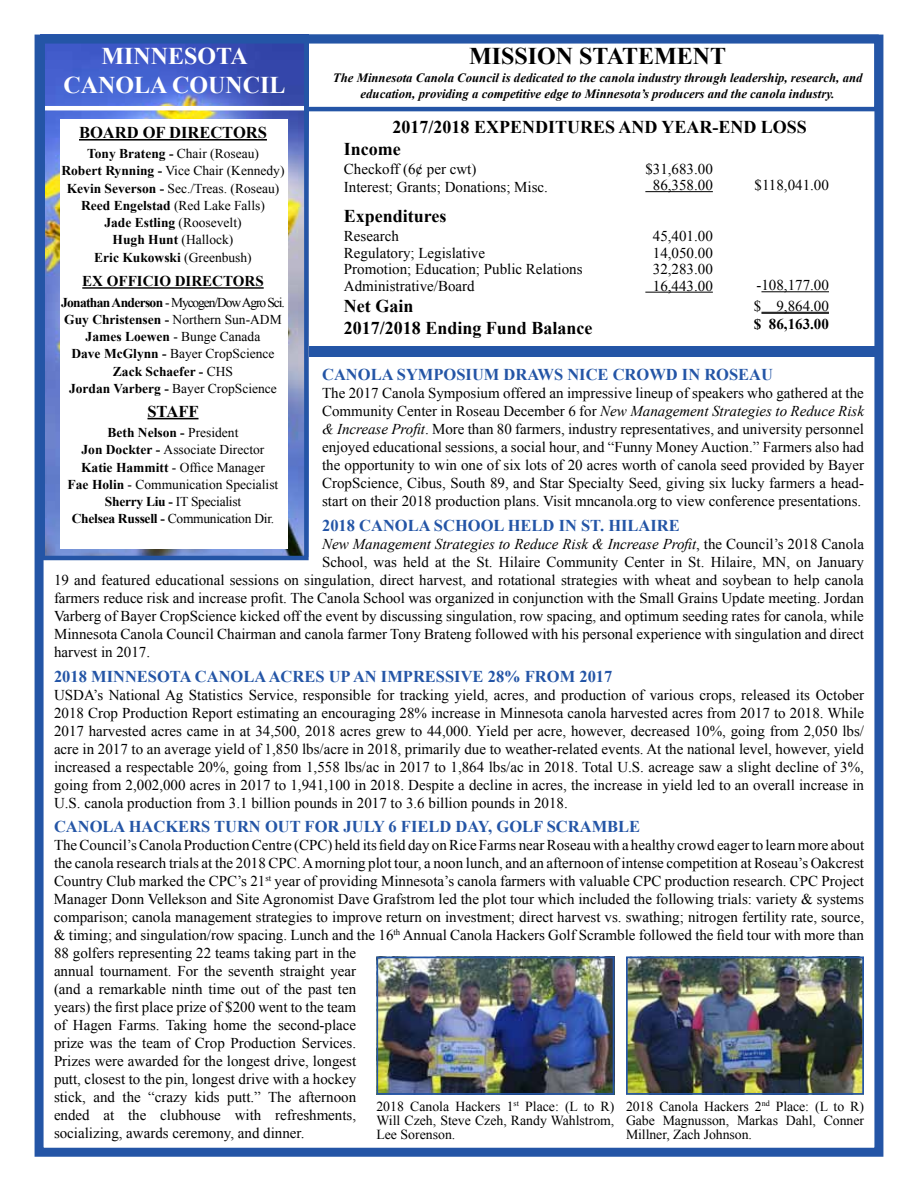
<style>
.page{position:relative;width:918px;height:1188px;background:#fff}
.page>*{position:absolute;margin:0;border:0;box-sizing:border-box;transform-origin:0 0}
.t1{font:700 24px/28.8px "Times New Roman";color:#fff;text-align:center}
.t2{font:700 24px "Times New Roman";color:#000}
.t3{font:700 18px/21.9px "Times New Roman";color:#000}
.t4{font:700 16.5px "Times New Roman";color:#2455a6}
.t5{font:700 16.5px "Times New Roman";color:#000}
.t6{font:15px/18px "Times New Roman";color:#000}
.t7{font:italic 15px "Times New Roman";color:#000}
.t8{font:700 15px "Times New Roman";color:#000}
.t9{font:13.8px/13.8px "Times New Roman";letter-spacing:-.005em;color:#000;text-align:justify}
.t10{font:13.5px/17.2px "Times New Roman";color:#000;text-align:center}
.t11{font:italic 700 12.75px/15.8px "Times New Roman";color:#000;text-align:center}
.s1{font-weight:700}
.s2{font-style:italic}
.s3{font-style:normal}
</style>
<div class="page">
<div style="left:306px;top:346px;width:572px;height:11px;background:#2455a6"></div>
<hr style="left:645px;top:191px;width:68px;height:1px;background:#000">
<hr style="left:645px;top:292px;width:68px;height:1px;background:#000">
<img style="left:45px;top:45px;width:259px;height:510px">
<hr style="left:41px;top:106px;width:268px;height:4px;background:#fff">
<div style="left:60px;top:119px;width:228px;height:429px;background:#fff"></div>
<div style="left:40px;top:34px;width:269px;height:526px;border:4px solid #2455a6"></div>
<hr style="left:79px;top:139px;width:188px;height:2px;background:#000">
<hr style="left:82px;top:287px;width:182px;height:2px;background:#000">
<hr style="left:147px;top:418px;width:52px;height:1px;background:#000">
<div style="left:35px;top:35px;width:848px;height:1122px;border:9px solid #2455a6"></div>
<div style="left:304px;top:34px;width:575px;height:77px;border:4px solid #2455a6"></div>
<img style="left:379px;top:960px;width:232px;height:132px">
<div style="left:376px;top:957px;width:238px;height:138px;border:2px solid #2455a6"></div>
<img style="left:629px;top:960px;width:232px;height:132px">
<div style="left:626px;top:957px;width:238px;height:138px;border:2px solid #2455a6"></div>
<hr style="left:761px;top:291px;width:68px;height:1px;background:#000">
<hr style="left:761px;top:312px;width:68px;height:1px;background:#000">
<hr style="left:761px;top:313px;width:68px;height:1px;background:#000">
<h1 class="t1" style="left:64px;top:41px;width:224px">MINNESOTA<br>CANOLA COUNCIL</h1>
<p class="t5" style="left:79px;top:121px;width:189px">BOARD OF DIRECTORS</p>
<p class="t10" style="left:61px;top:145px;width:225px"><span class="s1">Tony Brateng -</span> Chair (Roseau)<br><span class="s1">Robert Rynning -</span> Vice Chair (Kennedy)<br><span class="s1">Kevin Severson -</span> Sec./Treas. (Roseau)<br><span class="s1">Reed Engelstad</span> (Red Lake Falls)<br><span class="s1">Jade Estling</span> (Roosevelt)<br><span class="s1">Hugh Hunt</span> (Hallock)<br><span class="s1">Eric Kukowski</span> (Greenbush)</p>
<p class="t8" style="left:82px;top:271px;width:183px">EX OFFICIO DIRECTORS</p>
<p class="t10" style="left:61px;top:293px;width:225px"><span class="s1">Jonathan Anderson</span> - Mycogen/Dow Agro Sci.<br><span class="s1">Guy Christensen -</span> Northern Sun-ADM<br><span class="s1">James Loewen</span> - Bunge Canada<br><span class="s1">Dave McGlynn -</span> Bayer CropScience<br><span class="s1">Zack Schaefer -</span> CHS<br><span class="s1">Jordan Varberg -</span> Bayer CropScience</p>
<p class="t5" style="left:147px;top:400px;width:53px">STAFF</p>
<p class="t10" style="left:68px;top:424px;width:212px"><span class="s1">Beth Nelson -</span> President<br><span class="s1">Jon Dockter -</span> Associate Director<br><span class="s1">Katie Hammitt</span> - Office Manager<br><span class="s1">Fae Holin</span> - Communication Specialist<br><span class="s1">Sherry Liu -</span> IT Specialist<br><span class="s1">Chelsea Russell -</span> Communication Dir.</p>
<h1 class="t2" style="left:469px;top:40px;width:259px">MISSION STATEMENT</h1>
<p class="t11" style="left:333px;top:70px;width:531px">The Minnesota Canola Council is dedicated to the canola industry through leadership, research, and education, providing a competitive edge to Minnesota’s producers and the canola industry.</p>
<p class="t3" style="left:344px;top:116px;width:465px;text-indent:49px">2017/2018 EXPENDITURES AND YEAR-END LOSS<br>Income</p>
<p class="t6" style="left:344px;top:160px;width:206px">Checkoff (6¢ per cwt)<br>Interest; Grants; Donations; Misc.</p>
<p class="t3" style="left:344px;top:204px;width:104px">Expenditures</p>
<p class="t6" style="left:344px;top:228px;width:240px;line-height:16.5px">Research<br>Regulatory; Legislative<br>Promotion; Education; Public Relations<br>Administrative/Board</p>
<p class="t3" style="left:344px;top:294px;width:250px;line-height:22.5px">Net Gain<br>2017/2018 Ending Fund Balance</p>
<p class="t6" style="left:645px;top:160px;width:69px;line-height:16.5px;text-align:center">$31,683.00<br>86,358.00</p>
<p class="t6" style="left:653px;top:228px;width:61px;line-height:16.5px;text-align:justify">45,401.00<br>14,050.00<br>32,283.00<br>16,443.00</p>
<p class="t6" style="left:755px;top:175px;width:76px">$118,041.00</p>
<p class="t6" style="left:754px;top:274px;width:77px;line-height:21px">-108,177.00 $ 9,864.00</p>
<p class="t8" style="left:754px;top:314px;width:77px">$ 86,163.00</p>
<p class="t4" style="left:322px;top:363px;width:87px">CANOLA symposium</p>
<p class="t4" style="left:504px;top:363px;width:13px">draws</p>
<p class="t4" style="left:567px;top:363px;width:12px">nice</p>
<p class="t4" style="left:613px;top:363px;width:14px">crowd</p>
<p class="t4" style="left:682px;top:363px;width:35px">in roseau</p>
<p class="t6" style="left:322px;top:384px;width:543px;text-align:justify">The 2017 Canola Symposium offered an impressive lineup of speakers who gathered at the Community Center in Roseau December 6 for <span class="s2">New Management Strategies to Reduce Risk &amp; Increase Profit</span>. More than 80 farmers, industry representatives, and university personnel enjoyed educational sessions, a social hour, and “Funny Money Auction.” Farmers also had the opportunity to win one of six lots of 20 acres worth of canola seed provided by Bayer CropScience, Cibus, South 89, and Star Specialty Seed, giving six lucky farmers a head&shy;start on their 2018 production plans. Visit mncanola.org to view conference presentations.</p>
<p class="t4" style="left:322px;top:514px;width:125px">2018 CANOLA school</p>
<p class="t4" style="left:508px;top:514px;width:174px">HELD IN ST. HILAIRE</p>
<p class="t7" style="left:322px;top:534px;width:543px">New Management Strategies to Reduce Risk &amp; Increase Profit<span class="s3">, the Council’s 2018 Canola</span></p>
<p class="t6" style="left:322px;top:553px;width:543px">School, was held at the St. Hilaire Community Center in St. Hilaire, MN, on January</p>
<p class="t6" style="left:54px;top:571px;width:811px">19 and featured educational sessions on singulation, direct harvest, and rotational strategies with wheat and soybean to help canola</p>
<p class="t6" style="left:54px;top:589px;width:811px">farmers reduce risk and increase profit. The Canola School was organized in conjunction with the Small Grains Update meeting. Jordan</p>
<p class="t6" style="left:54px;top:607px;width:811px">Varberg of Bayer CropScience kicked off the event by discussing singulation, row spacing, and optimum seeding rates for canola, while</p>
<p class="t6" style="left:54px;top:625px;width:812px">Minnesota Canola Council Chairman and canola farmer Tony Brateng followed with his personal experience with singulation and direct</p>
<p class="t6" style="left:54px;top:643px;width:98px">harvest in 2017.</p>
<p class="t4" style="left:54px;top:665px;width:560px">2018 MINNESOTA CANOLA ACRES UP AN IMPRESSIVE 28% FROM 2017</p>
<p class="t6" style="left:54px;top:686px;width:812px;text-align:justify">USDA’s National Ag Statistics Service, responsible for tracking yield, acres, and production of various crops, released its October 2018 Crop Production Report estimating an encouraging 28% increase in Minnesota canola harvested acres from 2017 to 2018. While 2017 harvested acres came in at 34,500, 2018 acres grew to 44,000. Yield per acre, however, decreased 10%, going from 2,050 lbs/ acre in 2017 to an average yield of 1,850 lbs/acre in 2018, primarily due to weather-related events. At the national level, however, yield increased a respectable 20%, going from 1,558 lbs/ac in 2017 to 1,864 lbs/ac in 2018. Total U.S. acreage saw a slight decline of 3%, going from 2,002,000 acres in 2017 to 1,941,100 in 2018. Despite a decline in acres, the increase in yield led to an overall increase in U.S. canola production from 3.1 billion pounds in 2017 to 3.6 billion pounds in 2018.</p>
<p class="t4" style="left:54px;top:815px;width:588px">CANOLA HACKERS TURN OUT FOR JULY 6 FIELD DAY, GOLF SCRAMBLE</p>
<p class="t6" style="left:54px;top:836px;width:812px">The Council’s Canola Production Centre (CPC) held its field day on Rice Farms near Roseau with a healthy crowd eager to learn more about the canola research trials at the 2018 CPC. A morning plot tour, a noon lunch, and an afternoon of intense competition at Roseau’s Oakcrest Country Club marked the CPC’s 21<sup>st</sup> year of providing Minnesota’s canola farmers with valuable CPC production research. CPC Project Manager Donn Vellekson and Site Agronomist Dave Grafstrom led the plot tour which included the following trials: variety &amp; systems comparison; canola management strategies to improve return on investment; direct harvest vs. swathing; nitrogen fertility rate, source, &amp; timing; and singulation/row spacing. Lunch and the 16<sup>th</sup> Annual Canola Hackers Golf Scramble followed the field tour with more than 88 golfers representing 22 teams taking part in the<br>annual tournament. For the seventh straight year<br>(and a remarkable ninth time out of the past ten<br>years) the first place prize of $200 went to the team<br>of Hagen Farms. Taking home the second-place<br>prize was the team of Crop Production Services.<br>Prizes were awarded for the longest drive, longest<br>putt, closest to the pin, longest drive with a hockey<br>stick, and the “crazy kids putt.” The afternoon<br>ended at the clubhouse with refreshments,<br>socializing, awards ceremony, and dinner.</p>
<p class="t9" style="left:376px;top:1099px;width:240px">2018 Canola Hackers 1<sup>st</sup> Place: (L to R)<br>Will Czeh, Steve Czeh, Randy Wahlstrom, Lee Sorenson.</p>
<p class="t9" style="left:626px;top:1099px;width:240px">2018 Canola Hackers 2<sup>nd</sup> Place: (L to R)<br>Gabe Magnusson, Markas Dahl, Conner Millner, Zach Johnson.</p>
</div>
